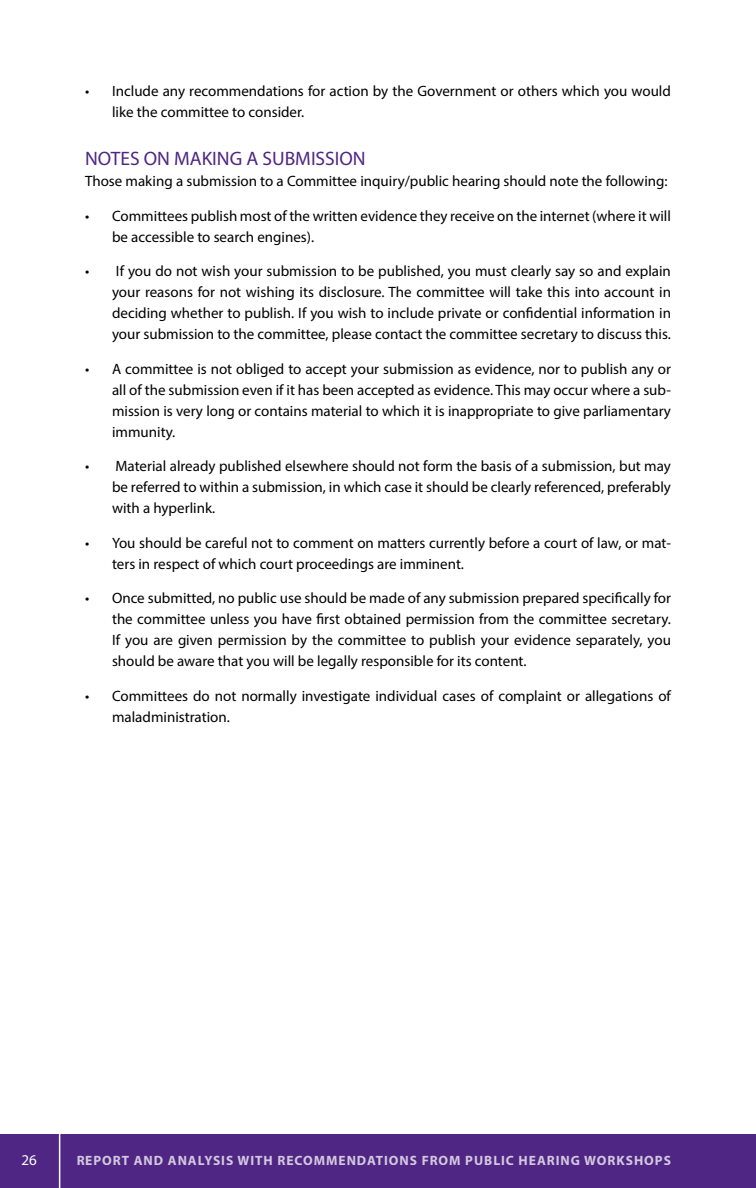
<style>
.page{position:relative;width:756px;height:1188px;background:#fff}
.page>*{position:absolute;margin:0;border:0;box-sizing:border-box;transform-origin:0 0}
.t1{font:19.5px "Myriad Pro";color:#4f2683}
.t2{font:15px/21px "Myriad Pro";color:#000}
.t3{font:15px "Myriad Pro";color:#fff}
.t4{font:700 13.5px "Myriad Pro";letter-spacing:.07em;color:#fff}
</style>
<div class="page">
<div style="left:0;top:1134px;width:756px;height:54px;background:#4f2683"></div>
<hr style="left:59px;top:1060px;width:1px;height:128px;background:#fff">
<p class="t2" style="left:112px;top:81px;width:560px;text-indent:-27px">• Include any recommendations for action by the Government or others which you would like the committee to consider.</p>
<h1 class="t1" style="left:85px;top:147px;width:282px">NOTES ON MAKING A SUBMISSION</h1>
<p class="t2" style="left:85px;top:171px;width:584px">Those making a submission to a Committee inquiry/public hearing should note the following:</p>
<p class="t2" style="left:112px;top:205px;width:560px;text-indent:-27px">• Committees publish most of the written evidence they receive on the internet (where it will be accessible to search engines).</p>
<p class="t2" style="left:112px;top:261px;width:560px;text-align:justify;text-indent:-27px">• If you do not wish your submission to be published, you must clearly say so and explain your reasons for not wishing its disclosure. The committee will take this into account in deciding whether to publish. If you wish to include private or confidential information in your submission to the committee, please contact the committee secretary to discuss this.</p>
<p class="t2" style="left:112px;top:358px;width:560px;text-align:justify;text-indent:-27px">• A committee is not obliged to accept your submission as evidence, nor to publish any or all of the submission even if it has been accepted as evidence. This may occur where a sub&shy;mission is very long or contains material to which it is inappropriate to give parliamentary immunity.</p>
<p class="t2" style="left:112px;top:456px;width:560px;text-align:justify;text-indent:-27px">• Material already published elsewhere should not form the basis of a submission, but may be referred to within a submission, in which case it should be clearly referenced, preferably with a hyperlink.</p>
<p class="t2" style="left:112px;top:532px;width:560px;text-indent:-27px">• You should be careful not to comment on matters currently before a court of law, or mat&shy;ters in respect of which court proceedings are imminent.</p>
<p class="t2" style="left:112px;top:588px;width:560px;text-align:justify;text-indent:-27px">• Once submitted, no public use should be made of any submission prepared specifically for the committee unless you have first obtained permission from the committee secretary.<br>If you are given permission by the committee to publish your evidence separately, you should be aware that you will be legally responsible for its content.</p>
<p class="t2" style="left:112px;top:685px;width:560px;text-indent:-27px">• Committees do not normally investigate individual cases of complaint or allegations of maladministration.</p>
<p class="t3" style="left:22px;top:1151px;width:17px">26</p>
<p class="t4" style="left:76px;top:1151px;width:596px">REPORT AND ANALYSIS WITH RECOMMENDATIONS FROM PUBLIC HEARING WORKSHOPS</p>
</div>
